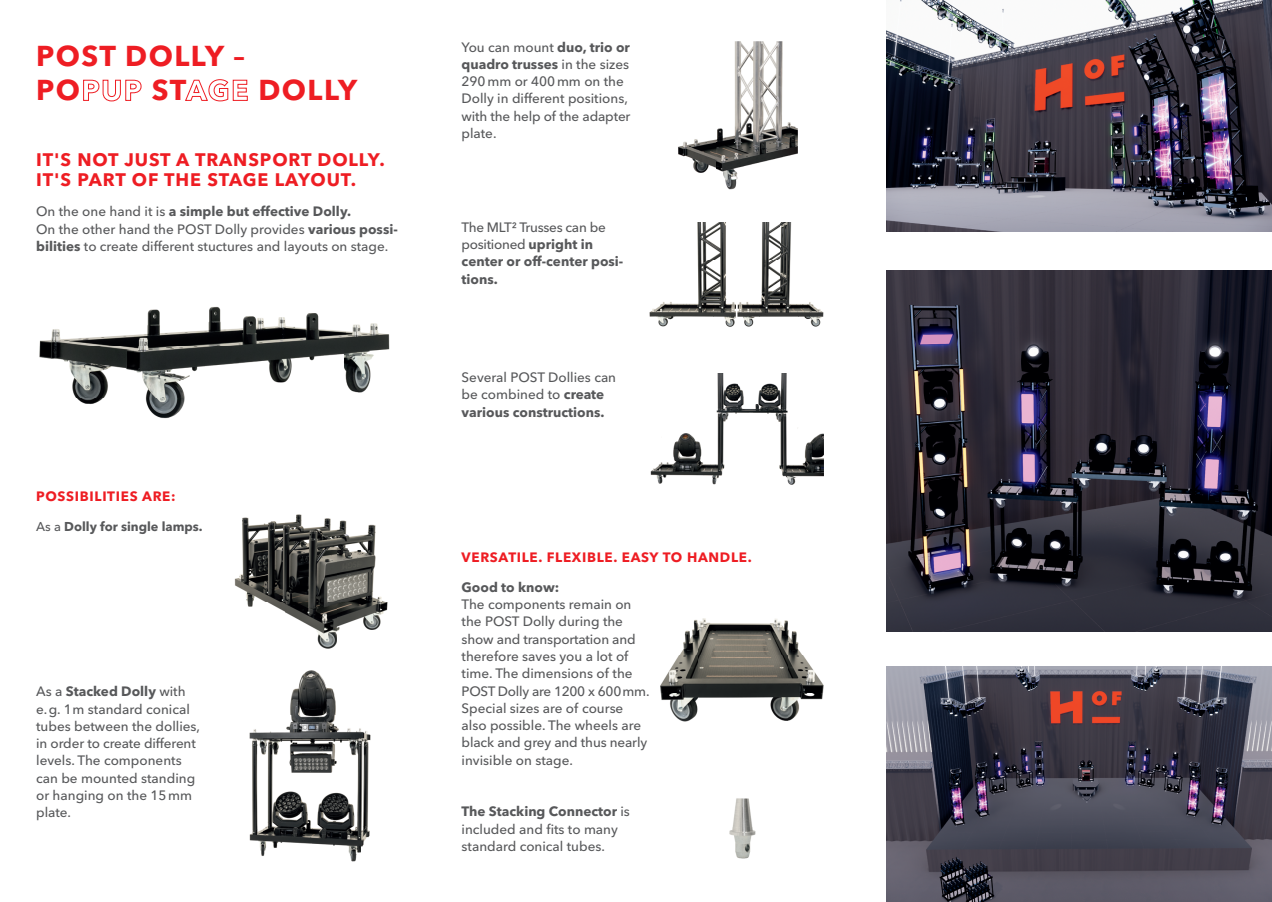
<style>
.page{position:relative;width:1272px;height:902px;background:#fff}
.page>*{position:absolute;margin:0;border:0;box-sizing:border-box;transform-origin:0 0}
.t1{font:700 28.5px/34.2px "Avenir Next LT Pro";letter-spacing:.05em;color:#ee1d23}
.t2{font:700 18px/19.5px "Avenir Next LT Pro";letter-spacing:.05em;color:#ee1d23}
.t3{font:500 13.5px/17.2px "Avenir Next LT Pro";color:#57585a}
.t4{font:700 13.5px/17.2px "Avenir Next LT Pro";color:#57585a}
.t5{font:700 13.5px "Avenir Next LT Pro";letter-spacing:.05em;color:#ee1d23}
.t6{font:700 12.75px "Avenir Next LT Pro";color:#57585a}
.s1{font-weight:700}
.s2{font-weight:500}
</style>
<div class="page">
<img style="left:39px;top:306px;width:351px;height:113px">
<img style="left:234px;top:514px;width:154px;height:135px">
<img style="left:249px;top:670px;width:122px;height:191px">
<img style="left:678px;top:42px;width:119px;height:148px">
<img style="left:649px;top:222px;width:174px;height:105px">
<img style="left:651px;top:374px;width:172px;height:111px">
<img style="left:660px;top:618px;width:164px;height:104px">
<img style="left:729px;top:798px;width:27px;height:61px">
<img style="left:887px;top:0;width:384px;height:231px">
<img style="left:887px;top:271px;width:384px;height:360px">
<img style="left:887px;top:666px;width:384px;height:235px">
<h1 class="t1" style="left:36px;top:39px;width:323px">POST DOLLY –<br>POPUP STAGE DOLLY</h1>
<h2 class="t2" style="left:36px;top:150px;width:350px">IT'S NOT JUST A TRANSPORT DOLLY.<br>IT'S PART OF THE STAGE LAYOUT.</h2>
<p class="t3" style="left:36px;top:203px;width:363px">On the one hand it is <span class="s1">a simple but effective Dolly.<br></span>On the other hand the POST Dolly provides <span class="s1">various possi&shy;bilities</span> to create different stuctures and layouts on stage.</p>
<p class="t5" style="left:36px;top:488px;width:141px">POSSIBILITIES ARE:</p>
<p class="t6" style="left:36px;top:519px;width:168px"><span class="s2">As a</span> Dolly for single lamps.</p>
<p class="t3" style="left:36px;top:683px;width:165px">As a <span class="s1">Stacked Dolly</span> with e. g. 1 m standard conical tubes between the dollies, in order to create different levels. The components can be mounted standing or hanging on the 15 mm plate.</p>
<p class="t3" style="left:461px;top:38px;width:170px">You can mount <span class="s1">duo, trio or quadro trusses</span> in the sizes<br>290 mm or 400 mm on the<br>Dolly in different positions, with the help of the adapter plate.</p>
<p class="t4" style="left:461px;top:218px;width:163px"><span class="s2">The MLT² Trusses can be positioned</span> upright in center or off-center posi&shy;tions.</p>
<p class="t3" style="left:461px;top:369px;width:156px">Several POST Dollies can be combined to <span class="s1">create various constructions.</span></p>
<p class="t5" style="left:461px;top:548px;width:292px">VERSATILE. FLEXIBLE. EASY TO HANDLE.</p>
<p class="t4" style="left:461px;top:578px;width:99px">Good to know:</p>
<p class="t3" style="left:461px;top:595px;width:189px">The components remain on the POST Dolly during the show and transportation and therefore saves you a lot of time. The dimensions of the<br>POST Dolly are 1200 x 600 mm.<br>Special sizes are of course also possible. The wheels are black and grey and thus nearly invisible on stage.</p>
<p class="t3" style="left:461px;top:802px;width:170px"><span class="s1">The Stacking Connector</span> is included and fits to many standard conical tubes.</p>
</div>
